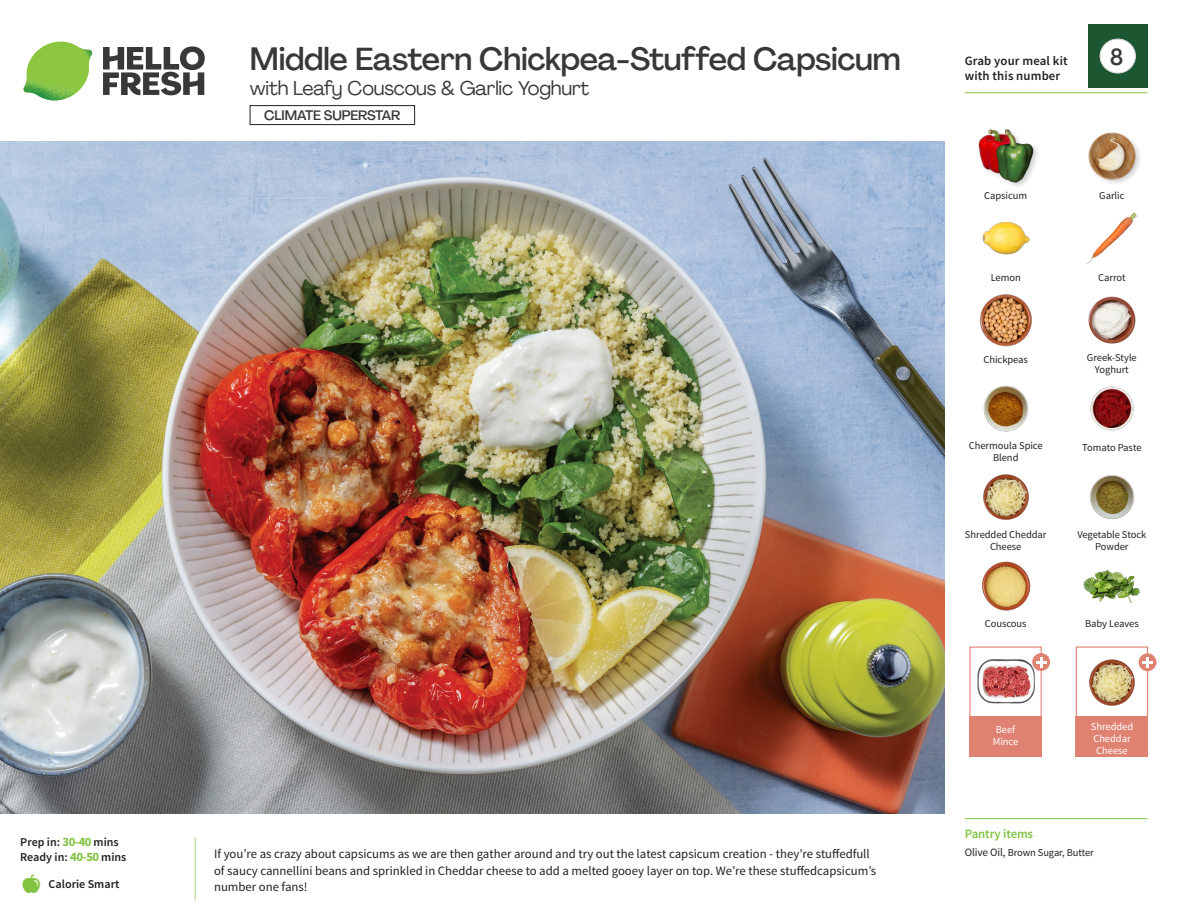
<style>
.page{position:relative;width:1188px;height:918px;background:#fff}
.page>*{position:absolute;margin:0;border:0;box-sizing:border-box;transform-origin:0 0}
._15_Titel_UK{font:500 31.5px "Agrandir";letter-spacing:-.015em;color:#383839}
._002_Label_Nr{font:500 22.8px "Agrandir";color:#383839;scale:.94 1}
._15_Titel_UK-2{font:19.5px "Agrandir";letter-spacing:-.01em;color:#383839}
.t1{font:500 13.5px "Agrandir";letter-spacing:-.01em;color:#383839}
.Step_6_Text_AU{font:12.75px/16.5px "Source Sans Pro";color:#231f20}
.t2{font:600 12.75px/15px "Source Sans Pro";letter-spacing:.01em;color:#231f20}
._04_Headers_Front{font:600 12.75px "Source Sans Pro";letter-spacing:-.01em;color:#81c340}
._04_Intro{font:600 12px "Source Sans Pro";color:#231f20}
._18_FRONT_ingredients{font:10.5px/12px "Source Sans Pro";letter-spacing:-.005em;color:#231f20;text-align:center}
._18_FRONT_ingredients-2{font:10.5px/12px "Source Sans Pro";letter-spacing:-.005em;color:#fff}
._05_Pantry{font:10.5px "Source Sans Pro";letter-spacing:-.01em;color:#231f20}
.s1{font-weight:700;font-size:12.75px;color:#81c340}
.s2{font-size:11.25px}
</style>
<div class="page">
<svg style="left:103px;top:46px;width:102px;height:49px"></svg>
<img style="left:23px;top:42px;width:69px;height:59px">
<img style="left:0;top:142px;width:945px;height:672px">
<div style="left:250px;top:105px;width:165px;height:20px;border:1px solid #231f20"></div>
<div style="left:1076px;top:647px;width:72px;height:72px;border:1px solid #df8272"></div>
<div style="left:1076px;top:716px;width:72px;height:41px;background:#df8272"></div>
<div style="left:969px;top:716px;width:73px;height:41px;background:#df8272"></div>
<div style="left:969px;top:647px;width:73px;height:72px;border:1px solid #df8272"></div>
<img style="left:977px;top:659px;width:57px;height:45px">
<svg style="left:1032px;top:653px;width:18px;height:18px"></svg>
<svg style="left:1036px;top:657px;width:10px;height:10px"></svg>
<img style="left:1088px;top:296px;width:48px;height:48px">
<img style="left:1090px;top:386px;width:44px;height:45px">
<img style="left:983px;top:385px;width:46px;height:47px">
<img style="left:983px;top:474px;width:46px;height:46px">
<img style="left:1083px;top:570px;width:58px;height:33px">
<img style="left:1089px;top:656px;width:52px;height:50px">
<img style="left:982px;top:561px;width:49px;height:50px">
<img style="left:979px;top:294px;width:53px;height:53px">
<img style="left:982px;top:221px;width:48px;height:34px">
<img style="left:1086px;top:212px;width:52px;height:52px">
<div style="left:977px;top:128px;width:64px;height:61px;background:#231f20;opacity:.2"></div>
<img style="left:977px;top:128px;width:57px;height:57px">
<img style="left:1088px;top:132px;width:52px;height:51px">
<img style="left:1089px;top:475px;width:46px;height:45px">
<div style="left:1139px;top:653px;width:17px;height:18px;background:#df8272;border-radius:50%"></div>
<svg style="left:1142px;top:657px;width:11px;height:11px"></svg>
<hr style="left:965px;top:818px;width:183px;height:1px;background:#81c340">
<hr style="left:965px;top:92px;width:183px;height:1px;background:#81c340">
<div style="left:1088px;top:24px;width:60px;height:64px;background:#1d5732"></div>
<div style="left:1100px;top:39px;width:35px;height:34px;background:#fff;border-radius:50%"></div>
<div style="left:1100px;top:39px;width:36px;height:34px;border:1px solid #d1d2d4;border-radius:50%"></div>
<p class="_04_Intro" style="left:20px;top:835px;width:100px">Prep in: <span class="s1">30-40</span> mins</p>
<p class="_04_Intro" style="left:20px;top:850px;width:108px">Ready in: <span class="s1">40-50</span> mins</p>
<p class="_04_Intro" style="left:49px;top:876px;width:72px">Calorie Smart</p>
<p class="_15_Titel_UK" style="left:250px;top:40px;width:652px">Middle Eastern Chickpea-Stuffed Capsicum</p>
<p class="_15_Titel_UK-2" style="left:250px;top:76px;width:341px">with Leafy Couscous &amp; Garlic Yoghurt</p>
<p class="t1" style="left:264px;top:107px;width:138px">CLIMATE SUPERSTAR</p>
<p class="Step_6_Text_AU" style="left:214px;top:846px;width:664px">If you’re as crazy about capsicums as we are then gather around and try out the latest capsicum creation - they’re stuffedfull of saucy cannellini beans and sprinkled in Cheddar cheese to add a melted gooey layer on top. We’re these stuffedcapsicum’s number one fans!</p>
<p class="t2" style="left:965px;top:53px;width:104px">Grab your meal kit with this number</p>
<p class="_002_Label_Nr" style="left:1110px;top:43px;width:15px">8</p>
<p class="_18_FRONT_ingredients" style="left:984px;top:189px;width:45px">Capsicum</p>
<p class="_18_FRONT_ingredients" style="left:1099px;top:189px;width:27px">Garlic</p>
<p class="_18_FRONT_ingredients" style="left:991px;top:271px;width:32px">Lemon</p>
<p class="_18_FRONT_ingredients" style="left:1098px;top:271px;width:29px">Carrot</p>
<p class="_18_FRONT_ingredients" style="left:984px;top:354px;width:46px">Chickpeas</p>
<p class="_18_FRONT_ingredients" style="left:1087px;top:351px;width:51px">Greek-Style<br>Yoghurt</p>
<p class="_18_FRONT_ingredients" style="left:969px;top:439px;width:75px">Chermoula Spice<br>Blend</p>
<p class="_18_FRONT_ingredients" style="left:1082px;top:442px;width:61px">Tomato Paste</p>
<p class="_18_FRONT_ingredients" style="left:965px;top:529px;width:83px">Shredded Cheddar<br>Cheese</p>
<p class="_18_FRONT_ingredients" style="left:1077px;top:529px;width:71px">Vegetable Stock<br>Powder</p>
<p class="_18_FRONT_ingredients" style="left:985px;top:617px;width:43px">Couscous</p>
<p class="_18_FRONT_ingredients" style="left:1085px;top:617px;width:55px">Baby Leaves</p>
<p class="_18_FRONT_ingredients-2" style="left:993px;top:724px;width:27px">Beef<br>Mince</p>
<p class="_18_FRONT_ingredients-2" style="left:1091px;top:721px;width:44px">Shredded<br>Cheddar<br>Cheese</p>
<p class="_04_Headers_Front" style="left:965px;top:826px;width:70px">Pantry items</p>
<p class="_05_Pantry" style="left:965px;top:846px;width:131px"><span class="s2">Olive Oil,</span> Brown Sugar, Butter</p>
</div>
